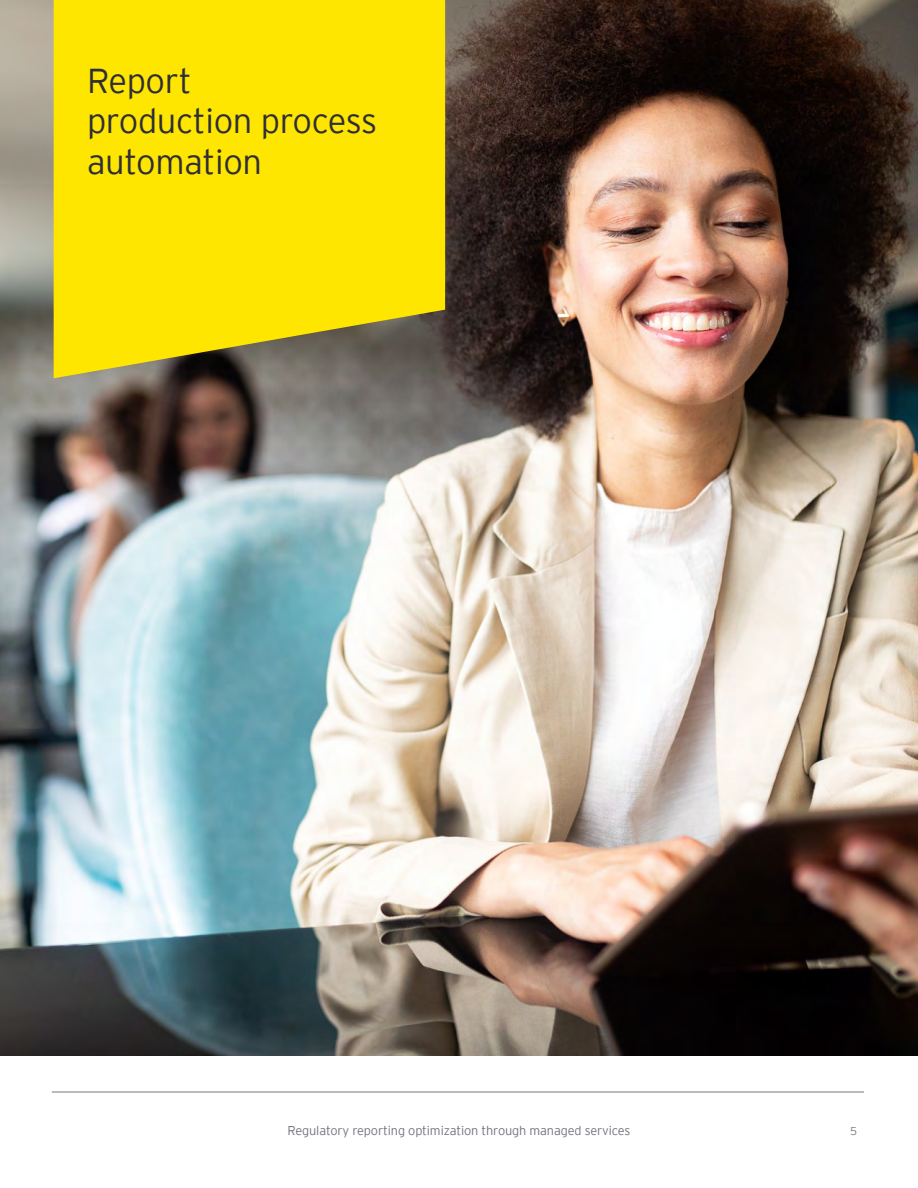
<style>
.page{position:relative;width:918px;height:1188px;background:#fff}
.page>*{position:absolute;margin:0;border:0;box-sizing:border-box;transform-origin:0 0}
.t1{font:300 34.5px/40.5px "EY Interstate";letter-spacing:-.01em;color:#2e2e38}
.t2{font:300 12.75px "EY Interstate";letter-spacing:-.01em;color:#747480}
.t3{font:300 11.25px "EY Interstate";color:#747480}
</style>
<div class="page">
<img style="left:0;top:0;width:918px;height:1055px">
<svg style="left:54px;top:0;width:391px;height:378px;background:#f0d907"></svg>
<hr style="left:52px;top:1092px;width:812px;height:1px;background:#747480">
<h1 class="t1" style="left:87px;top:58px;width:292px">Report<br>production process automation</h1>
<p class="t2" style="left:288px;top:1122px;width:344px">Regulatory reporting optimization through managed services</p>
<p class="t3" style="left:850px;top:1123px;width:8px">5</p>
</div>
